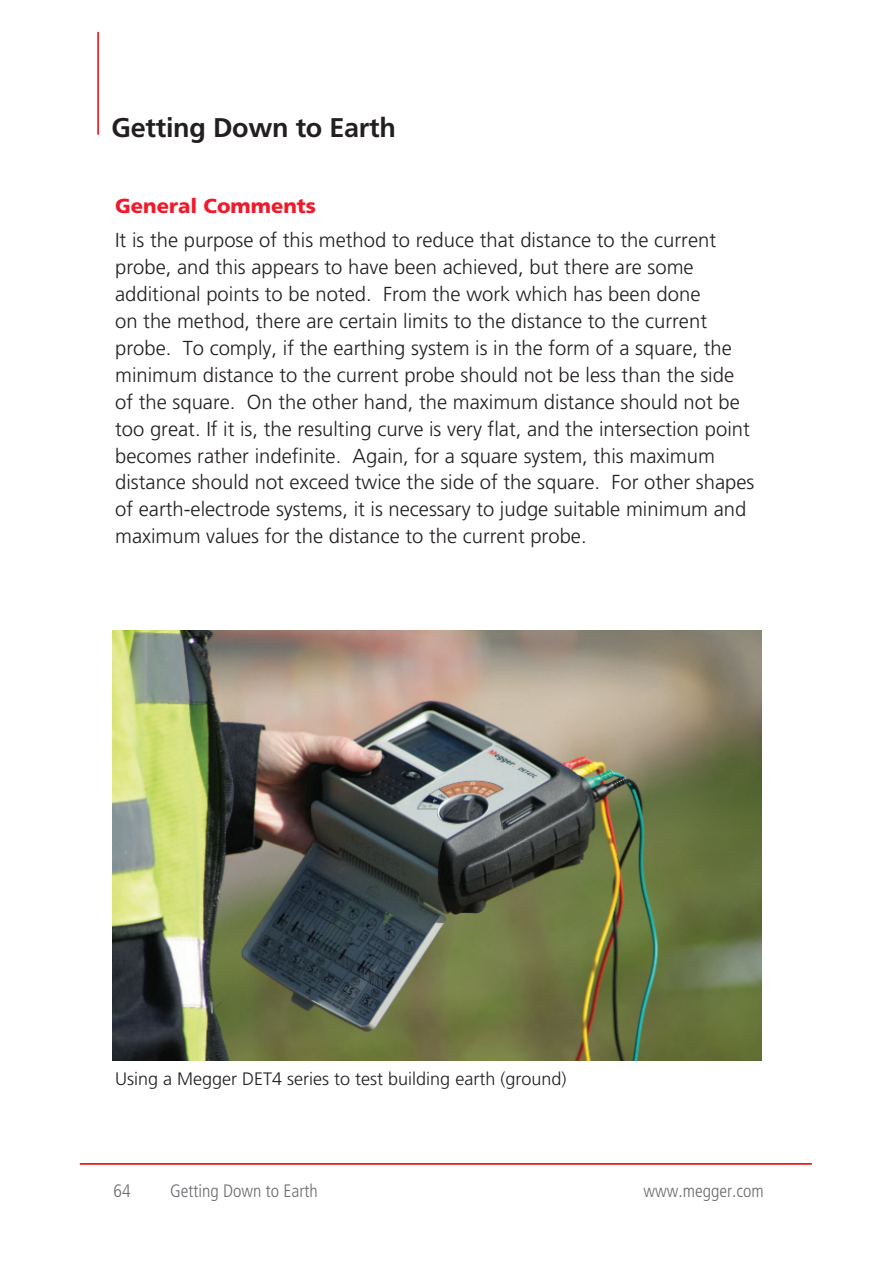
<style>
.page{position:relative;width:874px;height:1279px;background:#fff}
.page>*{position:absolute;margin:0;border:0;box-sizing:border-box;transform-origin:0 0}
.t1{font:700 27px "Frutiger LT Std";letter-spacing:-.01em;color:#231f20}
.t2{font:300 20.25px/27px "Frutiger LT Std";color:#231f20}
.t3{font:900 20.25px "Frutiger LT Std";color:#ee1b2c}
.t4{font:300 18px "Frutiger LT Std";color:#231f20}
.t5{font:300 condensed 18px "Frutiger LT Std";color:#6c6d70}
.t6{font:300 condensed 18px "Frutiger LT Pro";color:#6c6d70}
</style>
<div class="page">
<img style="left:113px;top:630px;width:648px;height:430px">
<hr style="left:80px;top:1163px;width:732px;height:1px;background:#ee1d23">
<hr style="left:97px;top:32px;width:2px;height:103px;background:#ee1d23">
<h1 class="t1" style="left:112px;top:112px;width:286px">Getting Down to Earth</h1>
<p class="t3" style="left:115px;top:194px;width:202px">General Comments</p>
<p class="t2" style="left:115px;top:226px;width:641px">It is the purpose of this method to reduce that distance to the current probe, and this appears to have been achieved, but there are some additional points to be noted. From the work which has been done<br>on the method, there are certain limits to the distance to the current probe. To comply, if the earthing system is in the form of a square, the minimum distance to the current probe should not be less than the side of the square. On the other hand, the maximum distance should not be too great. If it is, the resulting curve is very flat, and the intersection point becomes rather indefinite. Again, for a square system, this maximum distance should not exceed twice the side of the square. For other shapes of earth-electrode systems, it is necessary to judge suitable minimum and maximum values for the distance to the current probe.</p>
<p class="t4" style="left:115px;top:1069px;width:453px">Using a Megger DET4 series to test building earth (ground)</p>
<p class="t6" style="left:114px;top:1180px;width:19px">64</p>
<p class="t5" style="left:170px;top:1180px;width:149px">Getting Down to Earth</p>
<p class="t5" style="left:643px;top:1180px;width:122px">www.megger.com</p>
</div>
